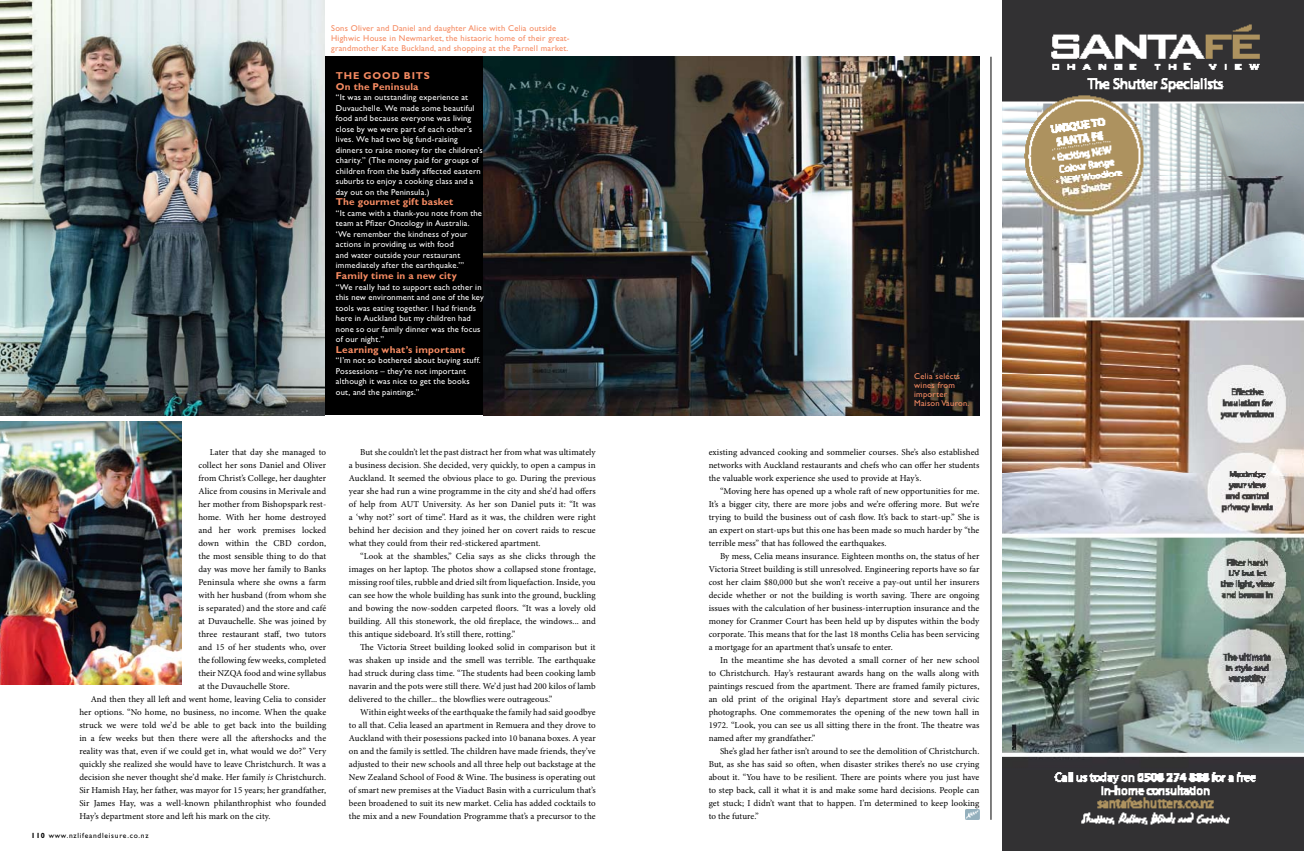
<style>
.page{position:relative;width:1304px;height:851px;background:#fff}
.page>*{position:absolute;margin:0;border:0;box-sizing:border-box;transform-origin:0 0}
.t1{font:700 10px "Gill Sans";letter-spacing:.03em;color:#f68b62}
.t2{font:700 10px/10.5px "Gill Sans";letter-spacing:.085em;color:#f68b62}
.t3{font:9px/13px "Minion Pro";letter-spacing:.005em;color:#000;text-align:justify}
.t4{font:8.5px/10.5px "Gill Sans";letter-spacing:.025em;color:#fff}
.t5{font:8.5px/9px "Gill Sans";letter-spacing:.03em;color:#f68b62}
.t6{font:7.5px "Gill Sans";letter-spacing:.1em;color:#000}
.s1{font-style:italic}
.s2{font-weight:700}
</style>
<div class="page">
<hr style="left:991px;top:57px;width:1px;height:762px;background:#000">
<div style="left:325px;top:57px;width:204px;height:358px;background:#000"></div>
<img style="left:0;top:0;width:325px;height:415px">
<img style="left:484px;top:57px;width:495px;height:358px">
<img style="left:0;top:422px;width:181px;height:262px">
<svg style="left:966px;top:809px;width:13px;height:10px"></svg>
<img style="left:1002px;top:0;width:302px;height:850px">
<p class="t5" style="left:331px;top:24px;width:240px;line-height:10px">Sons Oliver and Daniel and daughter Alice with Celia outside<br>Highwic House in Newmarket, the histaoric home of their great&shy;grandmother Kate Buckland, and shopping at the Parnell market.</p>
<p class="t2" style="left:336px;top:71px;width:95px">The good bits<br>On the Peninsula</p>
<p class="t4" style="left:336px;top:92px;width:148px">“It was an outstanding experience at Duvauchelle. We made some beautiful food and because everyone was living close by we were part of each other’s lives. We had two big fund-raising dinners to raise money for the children’s charity.” (The money paid for groups of children from the badly affected eastern suburbs to enjoy a cooking class and a day out on the Peninsula.)</p>
<p class="t1" style="left:336px;top:196px;width:119px">The gourmet gift basket</p>
<p class="t4" style="left:336px;top:208px;width:148px">“It came with a thank-you note from the team at Pfizer Oncology in Australia. ‘We remember the kindness of your actions in providing us with food<br>and water outside your restaurant immediately after the earthquake.’”</p>
<p class="t1" style="left:336px;top:270px;width:122px">Family time in a new city</p>
<p class="t4" style="left:336px;top:281px;width:149px">“We really had to support each other in this new environment and one of the key tools was eating together. I had friends here in Auckland but my children had none so our family dinner was the focus of our night.”</p>
<p class="t1" style="left:336px;top:343px;width:131px">Learning what’s important</p>
<p class="t4" style="left:336px;top:355px;width:146px">“I ’m not so bothered about buying stuff.<br>Possessions – they’re not important although it was nice to get the books out, and the paintings.”</p>
<p class="t3" style="left:210px;top:446px;width:118px">Later that day she managed to</p>
<p class="t3" style="left:198px;top:459px;width:129px">collect her sons Daniel and Oliver</p>
<p class="t3" style="left:198px;top:472px;width:129px">from Christ’s College, her daughter</p>
<p class="t3" style="left:198px;top:485px;width:129px">Alice from cousins in Merivale and</p>
<p class="t3" style="left:198px;top:498px;width:129px">her mother from Bishopspark rest-</p>
<p class="t3" style="left:198px;top:511px;width:129px">home. With her home destroyed</p>
<p class="t3" style="left:198px;top:524px;width:129px">and her work premises locked</p>
<p class="t3" style="left:198px;top:537px;width:129px">down within the CBD cordon,</p>
<p class="t3" style="left:198px;top:550px;width:129px">the most sensible thing to do that</p>
<p class="t3" style="left:198px;top:563px;width:129px">day was move her family to Banks</p>
<p class="t3" style="left:198px;top:576px;width:129px">Peninsula where she owns a farm</p>
<p class="t3" style="left:198px;top:589px;width:129px">with her husband (from whom she</p>
<p class="t3" style="left:198px;top:602px;width:129px">is separated) and the store and café</p>
<p class="t3" style="left:198px;top:615px;width:129px">at Duvauchelle. She was joined by</p>
<p class="t3" style="left:198px;top:628px;width:129px">three restaurant staff, two tutors</p>
<p class="t3" style="left:198px;top:640px;width:129px">and 15 of her students who, over</p>
<p class="t3" style="left:198px;top:653px;width:129px">the following few weeks, completed</p>
<p class="t3" style="left:198px;top:666px;width:129px">their NZQA food and wine syllabus</p>
<p class="t3" style="left:198px;top:679px;width:93px">at the Duvauchelle Store.</p>
<p class="t3" style="left:91px;top:692px;width:237px">And then they all left and went home, leaving Celia to consider</p>
<p class="t3" style="left:79px;top:705px;width:248px">her options. “No home, no business, no income. When the quake</p>
<p class="t3" style="left:79px;top:718px;width:248px">struck we were told we’d be able to get back into the building</p>
<p class="t3" style="left:79px;top:731px;width:248px">in a few weeks but then there were all the aftershocks and the</p>
<p class="t3" style="left:79px;top:744px;width:248px">reality was that, even if we could get in, what would we do?” Very</p>
<p class="t3" style="left:79px;top:757px;width:248px">quickly she realized she would have to leave Christchurch. It was a</p>
<p class="t3" style="left:79px;top:770px;width:248px">decision she never thought she’d make. Her family <span class="s1">is</span> Christchurch.</p>
<p class="t3" style="left:79px;top:783px;width:248px">Sir Hamish Hay, her father, was mayor for 15 years; her grandfather,</p>
<p class="t3" style="left:79px;top:796px;width:248px">Sir James Hay, was a well-known philanthrophist who founded</p>
<p class="t3" style="left:79px;top:809px;width:193px">Hay’s department store and left his mark on the city.</p>
<p class="t6" style="left:31px;top:831px;width:119px"><span class="s2">110</span> www.nzlifeandleisure.co.nz</p>
<p class="t3" style="left:349px;top:445px;width:248px;text-indent:11px">But she couldn’t let the past distract her from what was ultimately a business decision. She decided, very quickly, to open a campus in Auckland. It seemed the obvious place to go. During the previous year she had run a wine programme in the city and she’d had offers of help from AUT University. As her son Daniel puts it: “It was a ‘why not?’ sort of time”. Hard as it was, the children were right behind her decision and they joined her on covert raids to rescue what they could from their red-stickered apartment.</p>
<p class="t3" style="left:349px;top:549px;width:248px;text-indent:11px">“Look at the shambles,” Celia says as she clicks through the images on her laptop. The photos show a collapsed stone frontage, missing roof tiles, rubble and dried silt from liquefaction. Inside, you can see how the whole building has sunk into the ground, buckling and bowing the now-sodden carpeted floors. “It was a lovely old building. All this stonework, the old fireplace, the windows... and this antique sideboard. It’s still there, rotting.”</p>
<p class="t3" style="left:349px;top:640px;width:248px;text-indent:11px">The Victoria Street building looked solid in comparison but it was shaken up inside and the smell was terrible. The earthquake had struck during class time. “The students had been cooking lamb navarin and the pots were still there. We’d just had 200 kilos of lamb delivered to the chiller... the blowflies were outrageous.”</p>
<p class="t3" style="left:349px;top:705px;width:248px;text-indent:11px">Within eight weeks of the earthquake the family had said goodbye to all that. Celia leased an apartment in Remuera and they drove to Auckland with their posessions packed into 10 banana boxes. A year on and the family is settled. The children have made friends, they’ve adjusted to their new schools and all three help out backstage at the New Zealand School of Food &amp; Wine. The business is operating out of smart new premises at the Viaduct Basin with a curriculum that’s been broadened to suit its new market. Celia has added cocktails to the mix and a new Foundation Programme that’s a precursor to the</p>
<p class="t5" style="left:914px;top:371px;width:57px">Celia selects wines from importer<br>Maison Vauron.</p>
<p class="t3" style="left:709px;top:445px;width:272px">existing advanced cooking and sommelier courses. She’s also established networks with Auckland restaurants and chefs who can offer her students the valuable work experience she used to provide at Hay’s.</p>
<p class="t3" style="left:709px;top:484px;width:272px;text-indent:11px">“Moving here has opened up a whole raft of new opportunities for me.<br>It’s a bigger city, there are more jobs and we’re offering more. But we’re trying to build the business out of cash flow. It’s back to start-up.” She is an expert on start-ups but this one has been made so much harder by “the terrible mess” that has followed the earthquakes.</p>
<p class="t3" style="left:709px;top:549px;width:272px;text-indent:11px">By mess, Celia means insurance. Eighteen months on, the status of her Victoria Street building is still unresolved. Engineering reports have so far cost her claim $80,000 but she won’t receive a pay-out until her insurers decide whether or not the building is worth saving. There are ongoing issues with the calculation of her business-interruption insurance and the money for Cranmer Court has been held up by disputes within the body corporate. This means that for the last 18 months Celia has been servicing a mortgage for an apartment that’s unsafe to enter.</p>
<p class="t3" style="left:709px;top:653px;width:272px;text-indent:11px">In the meantime she has devoted a small corner of her new school to Christchurch. Hay’s restaurant awards hang on the walls along with paintings rescued from the apartment. There are framed family pictures, an old print of the original Hay’s department store and several civic photographs. One commemorates the opening of the new town hall in 1972. “Look, you can see us all sitting there in the front. The theatre was named after my grandfather.”</p>
<p class="t3" style="left:709px;top:744px;width:272px;text-indent:11px">She’s glad her father isn’t around to see the demolition of Christchurch.<br>But, as she has said so often, when disaster strikes there’s no use crying about it. “You have to be resilient. There are points where you just have to step back, call it what it is and make some hard decisions. People can get stuck; I didn’t want that to happen. I’m determined to keep looking to the future.”</p>
</div>
